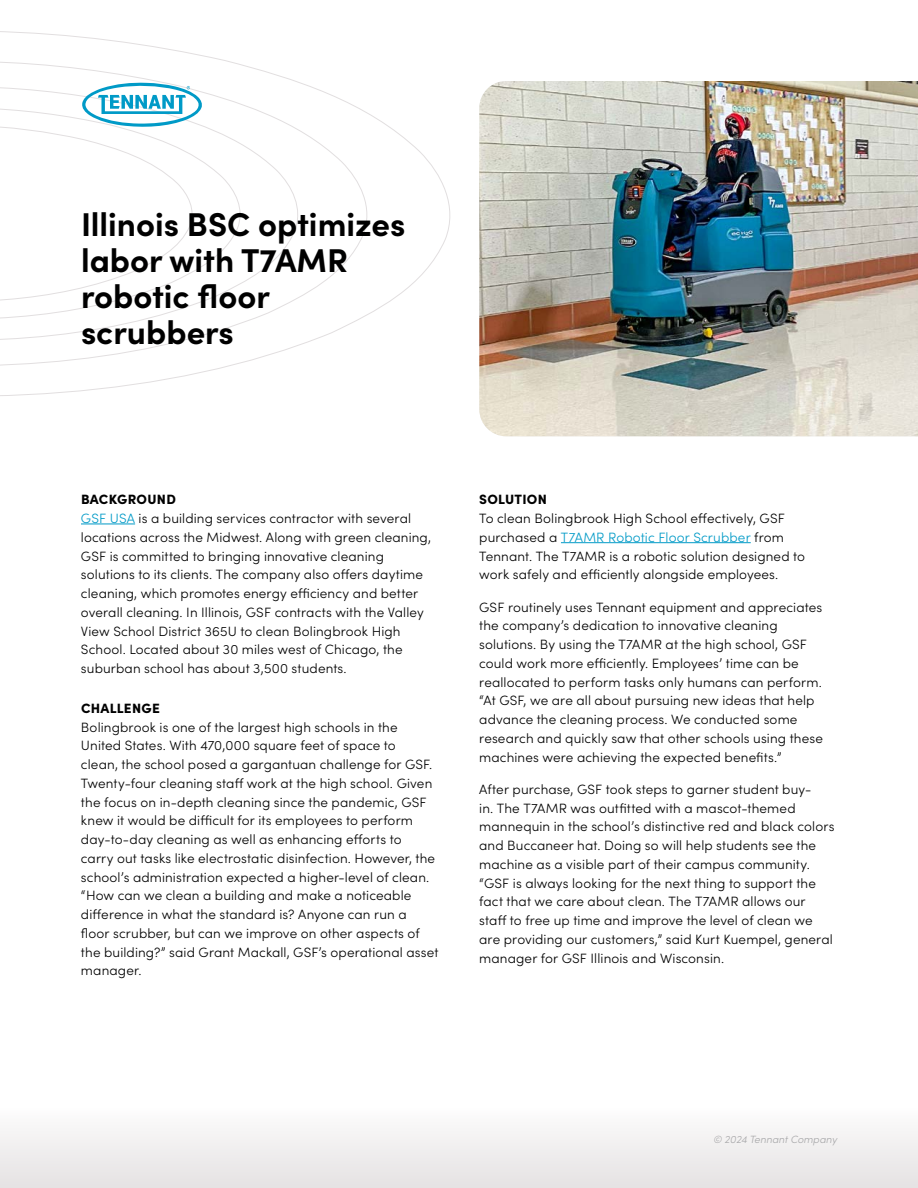
<style>
.page{position:relative;width:918px;height:1188px;background:#fff}
.page>*{position:absolute;margin:0;border:0;box-sizing:border-box;transform-origin:0 0}
.t1{font:700 33px/36px "Sofia Pro";color:#000}
.t2{font:300 13.5px/18.8px "Sofia Pro";letter-spacing:.01em;color:#000}
.t3{font:900 13.5px "Sofia Pro";letter-spacing:.02em;color:#000}
.t4{font:italic 300 10.5px "Sofia Pro";color:#a8a8aa}
.s1{font-weight:900}
.s2{color:#009ac7}
</style>
<div class="page">
<div style="left:0;top:1107px;width:918px;height:81px;background:linear-gradient(to right,#f1eff0,#f1eff0)"></div>
<svg style="left:0;top:31px;width:451px;height:365px"></svg>
<svg style="left:0;top:82px;width:203px;height:225px"></svg>
<hr style="left:81px;top:524px;width:54px;height:1px;background:#009ac7">
<hr style="left:561px;top:542px;width:190px;height:1px;background:#009ac7">
<img style="left:479px;top:81px;width:439px;height:355px">
<h1 class="t1" style="left:81px;top:204px;width:326px">Illinois BSC optimizes labor with T7AMR robotic floor scrubbers</h1>
<p class="t2" style="left:81px;top:490px;width:352px"><span class="s1">BACKGROUND<br></span><span class="s2">GSF USA</span> is a building services contractor with several locations across the Midwest. Along with green cleaning, GSF is committed to bringing innovative cleaning solutions to its clients. The company also offers daytime cleaning, which promotes energy efficiency and better overall cleaning. In Illinois, GSF contracts with the Valley View School District 365U to clean Bolingbrook High School. Located about 30 miles west of Chicago, the suburban school has about 3,500 students.</p>
<p class="t3" style="left:81px;top:698px;width:80px">CHALLENGE</p>
<p class="t2" style="left:81px;top:717px;width:359px">Bolingbrook is one of the largest high schools in the United States. With 470,000 square feet of space to<br>clean, the school posed a gargantuan challenge for GSF.<br>Twenty-four cleaning staff work at the high school. Given the focus on in-depth cleaning since the pandemic, GSF knew it would be difficult for its employees to perform day-to-day cleaning as well as enhancing efforts to<br>carry out tasks like electrostatic disinfection. However, the school’s administration expected a higher-level of clean. “How can we clean a building and make a noticeable difference in what the standard is? Anyone can run a floor scrubber, but can we improve on other aspects of the building?” said Grant Mackall, GSF’s operational asset manager.</p>
<p class="t3" style="left:479px;top:489px;width:69px">SOLUTION</p>
<p class="t2" style="left:479px;top:508px;width:327px">To clean Bolingbrook High School effectively, GSF purchased a <span class="s2">T7AMR Robotic Floor Scrubber</span> from Tennant. The T7AMR is a robotic solution designed to work safely and efficiently alongside employees.</p>
<p class="t2" style="left:479px;top:597px;width:345px">GSF routinely uses Tennant equipment and appreciates the company’s dedication to innovative cleaning solutions. By using the T7AMR at the high school, GSF could work more efficiently. Employees’ time can be reallocated to perform tasks only humans can perform. “At GSF, we are all about pursuing new ideas that help advance the cleaning process. We conducted some research and quickly saw that other schools using these machines were achieving the expected benefits.”</p>
<p class="t2" style="left:479px;top:779px;width:357px">After purchase, GSF took steps to garner student buy-<br>in. The T7AMR was outfitted with a mascot-themed mannequin in the school’s distinctive red and black colors and Buccaneer hat. Doing so will help students see the machine as a visible part of their campus community. “GSF is always looking for the next thing to support the fact that we care about clean. The T7AMR allows our staff to free up time and improve the level of clean we are providing our customers,” said Kurt Kuempel, general manager for GSF Illinois and Wisconsin.</p>
<p class="t4" style="left:713px;top:1132px;width:125px">© 2024 Tennant Company</p>
</div>
